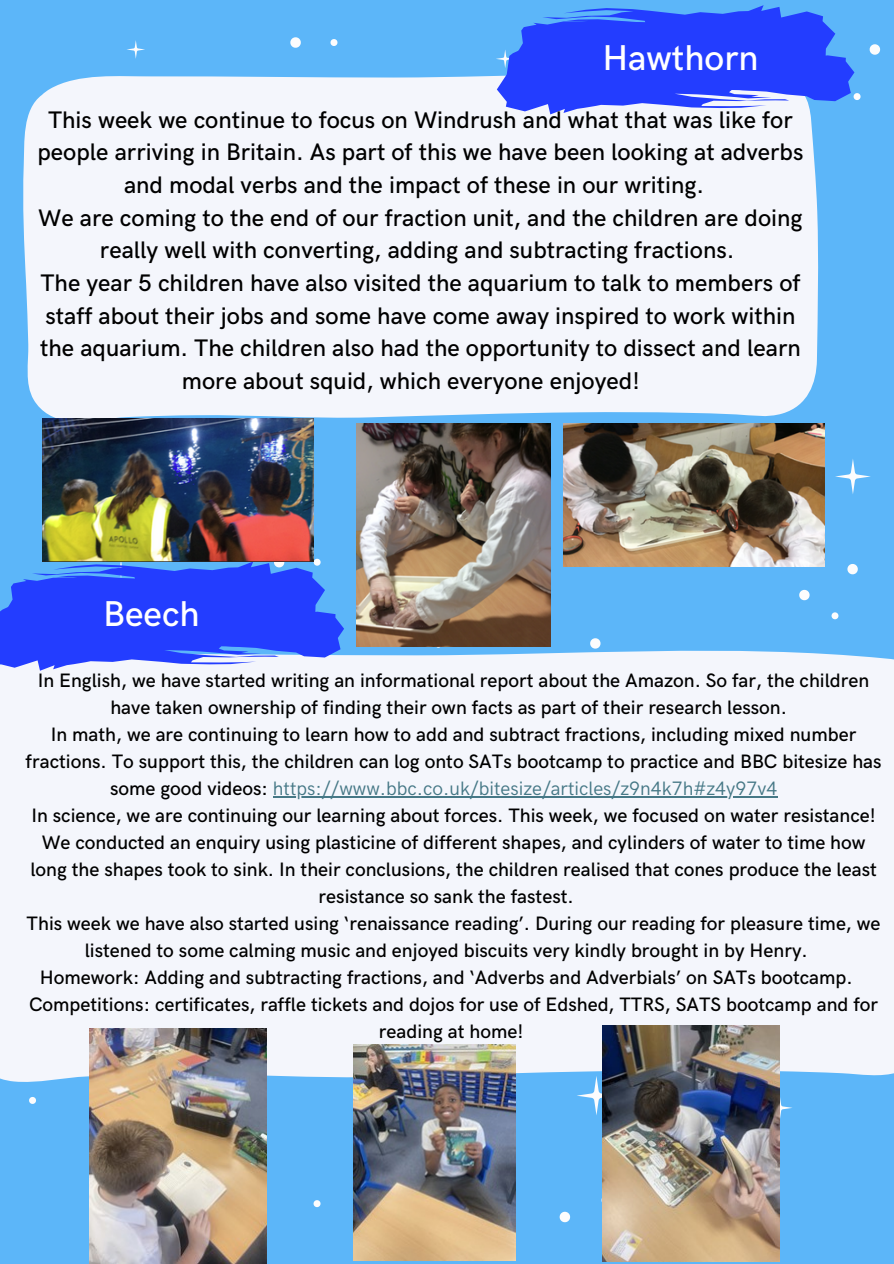
<style>
.page{position:relative;width:894px;height:1264px;background:#fff}
.page>*{position:absolute;margin:0;border:0;box-sizing:border-box;transform-origin:0 0}
.t1{font:500 36px "HK Grotesk";color:#fff}
.t2{font:500 24px "HK Grotesk";color:#000}
.t3{font:500 19.5px/27px "HK Grotesk";color:#000;text-align:center}
.t4{font:19.5px "HK Grotesk";color:#467886}
.s1{font-weight:500;color:#000}
</style>
<div class="page">
<div style="left:0;top:0;width:893px;height:1263px;background:#5cb6f9"></div>
<svg style="left:127px;top:40px;width:18px;height:19px"></svg>
<svg style="left:330px;top:39px;width:7px;height:7px"></svg>
<svg style="left:290px;top:37px;width:11px;height:11px"></svg>
<svg style="left:869px;top:44px;width:10px;height:11px"></svg>
<svg style="left:835px;top:459px;width:35px;height:35px"></svg>
<svg style="left:799px;top:590px;width:10px;height:10px"></svg>
<svg style="left:590px;top:638px;width:10px;height:5px"></svg>
<svg style="left:831px;top:612px;width:7px;height:7px"></svg>
<svg style="left:847px;top:564px;width:10px;height:10px"></svg>
<svg style="left:779px;top:1094px;width:13px;height:26px"></svg>
<svg style="left:577px;top:1083px;width:25px;height:32px"></svg>
<svg style="left:29px;top:1097px;width:7px;height:6px"></svg>
<svg style="left:313px;top:1200px;width:7px;height:7px"></svg>
<svg style="left:559px;top:1211px;width:11px;height:11px"></svg>
<div style="left:23px;top:76px;width:795px;height:347px;background:#f4f6fc"></div>
<div style="left:0;top:643px;width:893px;height:440px;background:#f4f6fc"></div>
<svg style="left:492px;top:5px;width:368px;height:125px"></svg>
<svg style="left:0;top:557px;width:344px;height:113px;background:#3e5ffc"></svg>
<img style="left:89px;top:1028px;width:177px;height:235px">
<img style="left:602px;top:1025px;width:177px;height:236px">
<img style="left:353px;top:1044px;width:162px;height:216px">
<img style="left:356px;top:423px;width:195px;height:223px">
<img style="left:42px;top:418px;width:271px;height:143px">
<img style="left:563px;top:423px;width:261px;height:143px">
<hr style="left:273px;top:796px;width:504px;height:1px;background:#467886">
<p class="t1" style="left:602px;top:37px;width:157px">Hawthorn</p>
<p class="t2" style="left:48px;top:106px;width:746px">This week we continue to focus on Windrush and what that was like for</p>
<p class="t2" style="left:37px;top:139px;width:767px">people arriving in Britain. As part of this we have been looking at adverbs</p>
<p class="t2" style="left:124px;top:171px;width:581px">and modal verbs and the impact of these in our writing.</p>
<p class="t2" style="left:38px;top:204px;width:765px">We are coming to the end of our fraction unit, and the children are doing</p>
<p class="t2" style="left:100px;top:237px;width:635px">really well with converting, adding and subtracting fractions.</p>
<p class="t2" style="left:40px;top:269px;width:761px">The year 5 children have also visited the aquarium to talk to members of</p>
<p class="t2" style="left:46px;top:302px;width:751px">staff about their jobs and some have come away inspired to work within</p>
<p class="t2" style="left:40px;top:334px;width:762px">the aquarium. The children also had the opportunity to dissect and learn</p>
<p class="t2" style="left:182px;top:367px;width:459px">more about squid, which everyone enjoyed!</p>
<p class="t1" style="left:103px;top:594px;width:98px">Beech</p>
<h1 class="t3" style="left:38px;top:667px;width:832px">In English, we have started writing an informational report about the Amazon. So far, the children have taken ownership of finding their own facts as part of their research lesson.</h1>
<p class="t3" style="left:26px;top:721px;width:857px">In math, we are continuing to learn how to add and subtract fractions, including mixed number fractions. To support this, the children can log onto SATs bootcamp to practice and BBC bitesize has</p>
<h2 class="t4" style="left:110px;top:777px;width:668px"><span class="s1">some good videos:</span> https://www.bbc.co.uk/bitesize/articles/z9n4k7h#z4y97v4</h2>
<p class="t3" style="left:30px;top:802px;width:847px">In science, we are continuing our learning about forces. This week, we focused on water resistance!<br>We conducted an enquiry using plasticine of different shapes, and cylinders of water to time how long the shapes took to sink. In their conclusions, the children realised that cones produce the least</p>
<p class="t3" style="left:318px;top:883px;width:257px">resistance so sank the fastest.</p>
<p class="t3" style="left:27px;top:910px;width:855px">This week we have also started using ‘renaissance reading’. During our reading for pleasure time, we</p>
<p class="t3" style="left:85px;top:937px;width:724px">listened to some calming music and enjoyed biscuits very kindly brought in by Henry.</p>
<p class="t3" style="left:40px;top:964px;width:814px">Homework: Adding and subtracting fractions, and ‘Adverbs and Adverbials’ on SATs bootcamp.</p>
<h1 class="t3" style="left:29px;top:991px;width:850px">Competitions: certificates, raffle tickets and dojos for use of Edshed, TTRS, SATS bootcamp and for reading at home!</h1>
</div>
